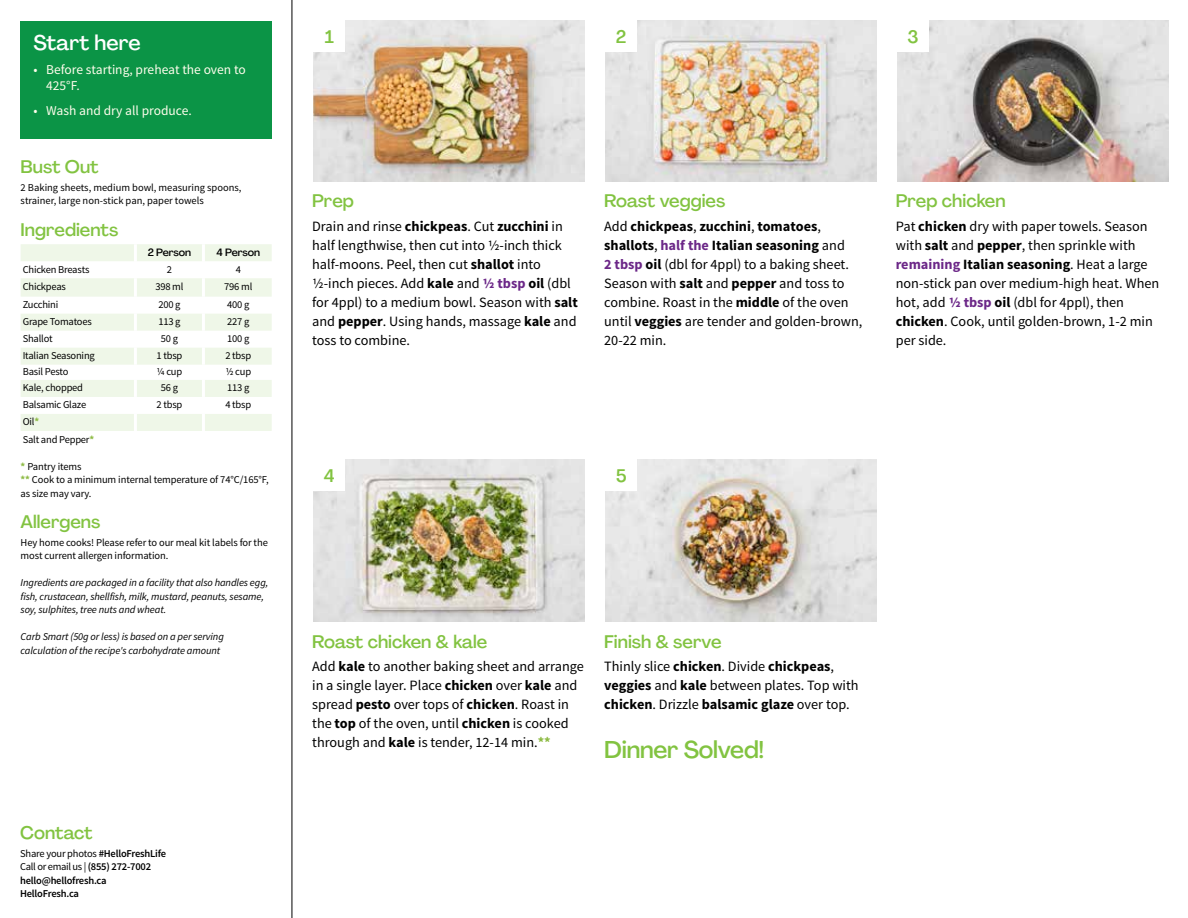
<style>
.page{position:relative;width:1188px;height:918px;background:#fff}
.page>*{position:absolute;margin:0;border:0;box-sizing:border-box;transform-origin:0 0}
.t1{font:500 24px "Agrandir";letter-spacing:-.01em;color:#82c341}
.t2{font:500 21px "Agrandir";color:#fff}
.t3{font:500 18px "Agrandir";color:#82c341}
.t4{font:14.25px/19px "Source Sans Pro";color:#000}
.t5{font:13.5px/16.2px "Source Sans Pro";color:#fffdec}
.t6{font:10.5px/13.5px "Source Sans Pro";letter-spacing:-.015em;color:#000}
.t7{font:italic 10.5px/13.5px "Source Sans Pro";letter-spacing:-.01em;color:#000}
.t8{font:600 10.5px/13.5px "Source Sans Pro";letter-spacing:-.02em;color:#000}
.t9{font:500 10.5px "Agrandir";letter-spacing:-.01em;color:#000}
.s1{font-weight:700;color:#8cba42}
.s2{font-weight:400}
.s3{font-weight:700}
.s4{font-weight:700;color:#6c2888}
</style>
<div class="page">
<hr style="left:292px;top:0;width:1px;height:918px;background:#000">
<svg style="left:21px;top:244px;width:251px;height:187px;fill:#eff7e8"></svg>
<hr style="left:134px;top:244px;width:3px;height:17px;background:#fff">
<hr style="left:202px;top:244px;width:3px;height:17px;background:#fff">
<hr style="left:134px;top:261px;width:3px;height:17px;background:#fff">
<hr style="left:202px;top:261px;width:3px;height:17px;background:#fff">
<hr style="left:134px;top:278px;width:3px;height:19px;background:#fff">
<hr style="left:202px;top:278px;width:3px;height:19px;background:#fff">
<hr style="left:134px;top:297px;width:3px;height:17px;background:#fff">
<hr style="left:202px;top:297px;width:3px;height:17px;background:#fff">
<hr style="left:134px;top:314px;width:3px;height:17px;background:#fff">
<hr style="left:202px;top:314px;width:3px;height:17px;background:#fff">
<hr style="left:134px;top:331px;width:3px;height:17px;background:#fff">
<hr style="left:202px;top:331px;width:3px;height:17px;background:#fff">
<hr style="left:134px;top:348px;width:3px;height:17px;background:#fff">
<hr style="left:202px;top:348px;width:3px;height:17px;background:#fff">
<hr style="left:134px;top:365px;width:3px;height:15px;background:#fff">
<hr style="left:202px;top:365px;width:3px;height:15px;background:#fff">
<hr style="left:134px;top:380px;width:3px;height:17px;background:#fff">
<hr style="left:202px;top:380px;width:3px;height:17px;background:#fff">
<hr style="left:134px;top:397px;width:3px;height:17px;background:#fff">
<hr style="left:202px;top:397px;width:3px;height:17px;background:#fff">
<hr style="left:134px;top:414px;width:3px;height:17px;background:#fff">
<hr style="left:202px;top:414px;width:3px;height:17px;background:#fff">
<div style="left:21px;top:21px;width:251px;height:117px;background:#0b9446"></div>
<img style="left:313px;top:459px;width:272px;height:162px">
<div style="left:313px;top:459px;width:32px;height:32px;background:#fff"></div>
<img style="left:605px;top:459px;width:272px;height:162px">
<div style="left:605px;top:459px;width:32px;height:32px;background:#fff"></div>
<img style="left:313px;top:20px;width:272px;height:161px">
<div style="left:313px;top:20px;width:32px;height:32px;background:#fff"></div>
<img style="left:605px;top:20px;width:272px;height:161px">
<div style="left:605px;top:20px;width:32px;height:32px;background:#fff"></div>
<img style="left:897px;top:20px;width:272px;height:161px">
<div style="left:897px;top:20px;width:32px;height:32px;background:#fff"></div>
<h2 class="t2" style="left:33px;top:29px;width:109px">Start here</h2>
<p class="t5" style="left:46px;top:62px;width:201px;text-indent:-13px">• Before starting, preheat the oven to<br>425°F.</p>
<p class="t5" style="left:33px;top:103px;width:160px">• Wash and dry all produce.</p>
<p class="t3" style="left:21px;top:156px;width:80px">Bust Out</p>
<p class="t6" style="left:21px;top:181px;width:222px">2 Baking sheets, medium bowl, measuring spoons, strainer, large non-stick pan, paper towels</p>
<p class="t3" style="left:21px;top:218px;width:99px">Ingredients</p>
<p class="t9" style="left:148px;top:246px;width:45px">2 Person</p>
<p class="t9" style="left:217px;top:246px;width:45px">4 Person</p>
<p class="t6" style="left:23px;top:263px;width:68px">Chicken Breasts</p>
<p class="t6" style="left:167px;top:263px;width:7px">2</p>
<p class="t6" style="left:236px;top:263px;width:7px">4</p>
<p class="t6" style="left:23px;top:280px;width:45px">Chickpeas</p>
<p class="t6" style="left:155px;top:280px;width:30px">398 ml</p>
<p class="t6" style="left:224px;top:280px;width:30px">796 ml</p>
<p class="t6" style="left:23px;top:298px;width:37px">Zucchini</p>
<p class="t6" style="left:158px;top:298px;width:24px">200 g</p>
<p class="t6" style="left:227px;top:298px;width:24px">400 g</p>
<p class="t6" style="left:23px;top:315px;width:71px">Grape Tomatoes</p>
<p class="t6" style="left:158px;top:315px;width:24px">113 g</p>
<p class="t6" style="left:227px;top:315px;width:24px">227 g</p>
<p class="t6" style="left:23px;top:332px;width:32px">Shallot</p>
<p class="t6" style="left:161px;top:332px;width:19px">50 g</p>
<p class="t6" style="left:227px;top:332px;width:24px">100 g</p>
<p class="t6" style="left:23px;top:349px;width:74px">Italian Seasoning</p>
<p class="t6" style="left:157px;top:349px;width:27px">1 tbsp</p>
<p class="t6" style="left:225px;top:349px;width:27px">2 tbsp</p>
<p class="t6" style="left:23px;top:365px;width:47px">Basil Pesto</p>
<p class="t6" style="left:157px;top:365px;width:27px">1/4 cup</p>
<p class="t6" style="left:225px;top:365px;width:27px">1/2 cup</p>
<p class="t6" style="left:23px;top:381px;width:62px">Kale, chopped</p>
<p class="t6" style="left:161px;top:381px;width:19px">56 g</p>
<p class="t6" style="left:227px;top:381px;width:24px">113 g</p>
<p class="t6" style="left:23px;top:398px;width:65px">Balsamic Glaze</p>
<p class="t6" style="left:157px;top:398px;width:27px">2 tbsp</p>
<p class="t6" style="left:225px;top:398px;width:27px">4 tbsp</p>
<p class="t6" style="left:23px;top:414px;width:73px;line-height:17px">Oil<span class="s1">*<br></span>Salt and Pepper<span class="s1">*</span></p>
<p class="t6" style="left:21px;top:460px;width:250px"><span class="s1">*</span> Pantry items<br><span class="s1">**</span> Cook to a minimum internal temperature of 74°C/165°F, as size may vary.</p>
<p class="t3" style="left:21px;top:511px;width:81px">Allergens</p>
<p class="t6" style="left:21px;top:536px;width:249px">Hey home cooks! Please refer to our meal kit labels for the most current allergen information.</p>
<p class="t7" style="left:21px;top:576px;width:249px">Ingredients are packaged in a facility that also handles egg, fish, crustacean, shellfish, milk, mustard, peanuts, sesame, soy, sulphites, tree nuts and wheat.</p>
<p class="t7" style="left:21px;top:630px;width:205px">Carb Smart (50g or less) is based on a per serving calculation of the recipe's carbohydrate amount</p>
<p class="t3" style="left:20px;top:822px;width:74px">Contact</p>
<p class="t8" style="left:20px;top:847px;width:147px"><span class="s2">Share your photos</span> #HelloFreshLife<br><span class="s2">Call or email us |</span> (855) 272-7002 hello@hellofresh.ca<br>HelloFresh.ca</p>
<p class="t3" style="left:325px;top:26px;width:11px">1</p>
<p class="t3" style="left:616px;top:25px;width:12px">2</p>
<p class="t3" style="left:908px;top:25px;width:13px">3</p>
<p class="t3" style="left:312px;top:190px;width:43px">Prep</p>
<p class="t4" style="left:312px;top:217px;width:267px">Drain and rinse <span class="s3">chickpeas</span>. Cut <span class="s3">zucchini</span> in half lengthwise, then cut into 1/2-inch thick half-moons. Peel, then cut <span class="s3">shallot</span> into 1/2-inch pieces. Add <span class="s3">kale</span> and <span class="s4">1/2 tbsp</span> <span class="s3">oil</span> (dbl for 4ppl) to a medium bowl. Season with <span class="s3">salt </span>and <span class="s3">pepper</span>. Using hands, massage <span class="s3">kale</span> and toss to combine.</p>
<p class="t3" style="left:604px;top:190px;width:123px">Roast veggies</p>
<p class="t4" style="left:604px;top:217px;width:260px">Add <span class="s3">chickpeas</span>, <span class="s3">zucchini</span>, <span class="s3">tomatoes</span>, <span class="s3">shallots</span>, <span class="s4">half the</span> <span class="s3">Italian seasoning</span> and<br><span class="s4">2 tbsp</span> <span class="s3">oil</span> (dbl for 4ppl) to a baking sheet.<br>Season with <span class="s3">salt</span> and <span class="s3">pepper</span> and toss to combine. Roast in the <span class="s3">middle</span> of the oven until <span class="s3">veggies</span> are tender and golden-brown, 20-22 min.</p>
<p class="t3" style="left:896px;top:190px;width:111px">Prep chicken</p>
<p class="t4" style="left:896px;top:217px;width:265px">Pat <span class="s3">chicken</span> dry with paper towels. Season with <span class="s3">salt</span> and <span class="s3">pepper</span>, then sprinkle with <span class="s4">remaining</span> <span class="s3">Italian seasoning</span>. Heat a large non-stick pan over medium-high heat. When hot, add <span class="s4">1/2 tbsp</span> <span class="s3">oil</span> (dbl for 4ppl), then <span class="s3">chicken</span>. Cook, until golden-brown, 1-2 min per side.</p>
<p class="t3" style="left:324px;top:465px;width:12px">4</p>
<p class="t3" style="left:616px;top:465px;width:12px">5</p>
<p class="t3" style="left:312px;top:630px;width:177px">Roast chicken &amp; kale</p>
<p class="t4" style="left:312px;top:657px;width:273px">Add <span class="s3">kale</span> to another baking sheet and arrange in a single layer. Place <span class="s3">chicken</span> over <span class="s3">kale</span> and spread <span class="s3">pesto</span> over tops of <span class="s3">chicken</span>. Roast in the <span class="s3">top</span> of the oven, until <span class="s3">chicken</span> is cooked through and <span class="s3">kale</span> is tender, 12-14 min.<span class="s1">**</span></p>
<p class="t3" style="left:604px;top:630px;width:119px">Finish &amp; serve</p>
<p class="t4" style="left:604px;top:657px;width:256px">Thinly slice <span class="s3">chicken</span>. Divide <span class="s3">chickpeas</span>, <span class="s3">veggies</span> and <span class="s3">kale</span> between plates. Top with <span class="s3">chicken</span>. Drizzle <span class="s3">balsamic glaze</span> over top.</p>
<h1 class="t1" style="left:604px;top:734px;width:162px">Dinner Solved!</h1>
</div>
